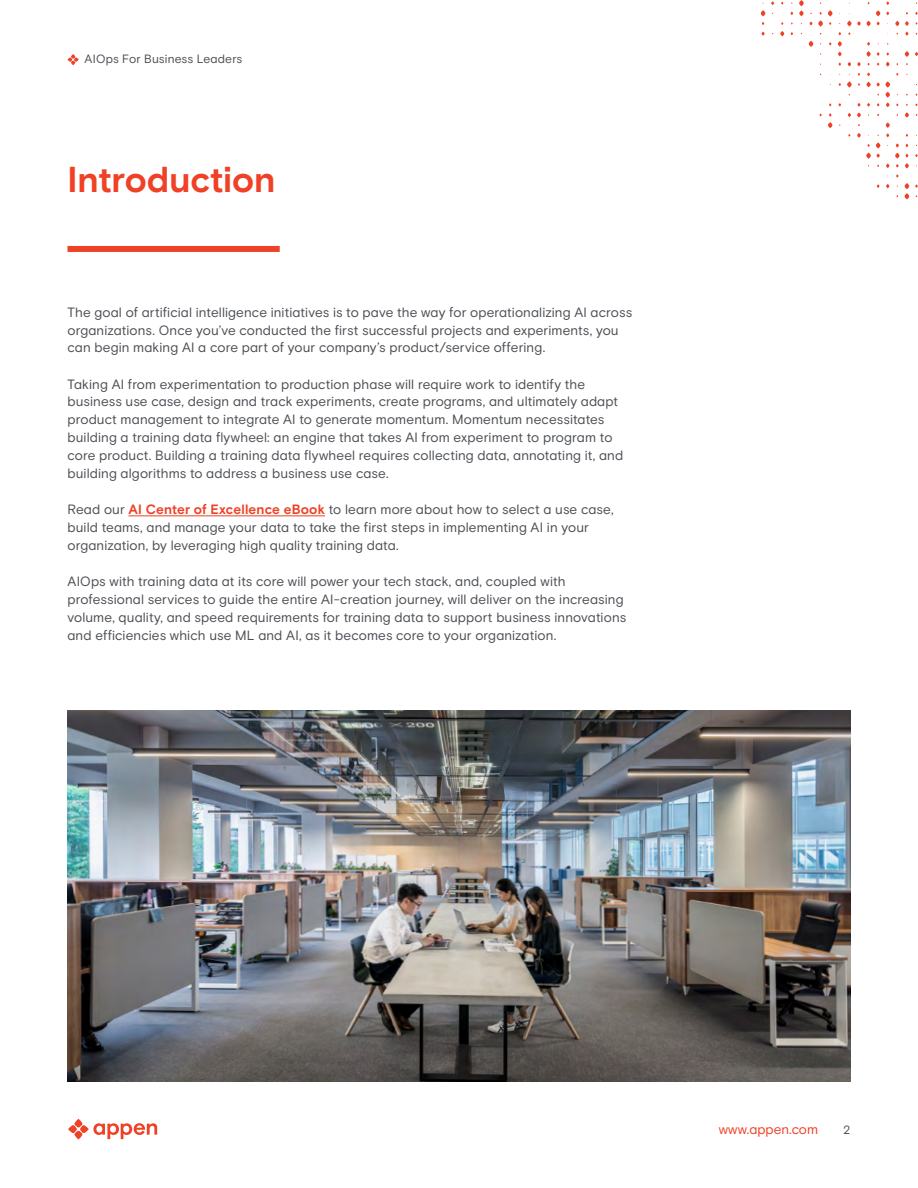
<style>
.page{position:relative;width:918px;height:1188px;background:#fff}
.page>*{position:absolute;margin:0;border:0;box-sizing:border-box;transform-origin:0 0}
.t1{font:700 36px "Appen Basis";letter-spacing:-.005em;color:#ef4126}
.t2{font:13.5px/18px "Appen Basis";letter-spacing:.005em;color:#4b4f54}
.t3{font:13.5px "Appen Basis";color:#ef4126}
.t4{font:12px "Appen Basis";letter-spacing:.015em;color:#4b4f54}
.s1{font-weight:700;color:#ef4126}
</style>
<div class="page">
<svg style="left:68px;top:54px;width:11px;height:11px"></svg>
<svg style="left:68px;top:1119px;width:89px;height:21px"></svg>
<hr style="left:128px;top:516px;width:197px;height:1px;background:#ef4126">
<svg style="left:799px;top:0;width:5px;height:16px"></svg>
<svg style="left:905px;top:21px;width:4px;height:5px"></svg>
<svg style="left:895px;top:21px;width:4px;height:5px"></svg>
<svg style="left:867px;top:10px;width:13px;height:16px"></svg>
<svg style="left:857px;top:21px;width:4px;height:5px"></svg>
<svg style="left:847px;top:21px;width:4px;height:5px"></svg>
<svg style="left:818px;top:10px;width:14px;height:17px"></svg>
<svg style="left:761px;top:10px;width:4px;height:15px"></svg>
<svg style="left:780px;top:31px;width:4px;height:5px"></svg>
<svg style="left:809px;top:41px;width:4px;height:6px"></svg>
<svg style="left:915px;top:52px;width:3px;height:4px"></svg>
<svg style="left:905px;top:51px;width:4px;height:6px"></svg>
<svg style="left:867px;top:42px;width:4px;height:15px"></svg>
<svg style="left:838px;top:41px;width:4px;height:15px"></svg>
<svg style="left:886px;top:62px;width:3px;height:5px"></svg>
<svg style="left:857px;top:62px;width:4px;height:4px"></svg>
<svg style="left:848px;top:62px;width:3px;height:4px"></svg>
<svg style="left:877px;top:82px;width:3px;height:5px"></svg>
<svg style="left:867px;top:82px;width:4px;height:5px"></svg>
<svg style="left:847px;top:81px;width:5px;height:7px"></svg>
<svg style="left:886px;top:81px;width:4px;height:26px"></svg>
<svg style="left:905px;top:112px;width:4px;height:6px"></svg>
<svg style="left:857px;top:103px;width:4px;height:15px"></svg>
<svg style="left:848px;top:113px;width:3px;height:4px"></svg>
<svg style="left:828px;top:113px;width:4px;height:15px"></svg>
<svg style="left:886px;top:122px;width:4px;height:15px"></svg>
<svg style="left:857px;top:133px;width:23px;height:26px"></svg>
<svg style="left:905px;top:154px;width:4px;height:14px"></svg>
<svg style="left:895px;top:143px;width:4px;height:25px"></svg>
<svg style="left:886px;top:164px;width:3px;height:4px"></svg>
<svg style="left:886px;top:184px;width:3px;height:4px"></svg>
<svg style="left:905px;top:183px;width:4px;height:16px"></svg>
<img style="left:68px;top:711px;width:782px;height:371px">
<div style="left:68px;top:246px;width:212px;height:6px;background:#ef4126"></div>
<p class="t4" style="left:85px;top:52px;width:159px">AIOps For Business Leaders</p>
<h1 class="t1" style="left:68px;top:158px;width:209px">Introduction</h1>
<p class="t2" style="left:68px;top:303px;width:566px">The goal of artificial intelligence initiatives is to pave the way for operationalizing AI across organizations. Once you’ve conducted the first successful projects and experiments, you can begin making AI a core part of your company’s product/service offering.</p>
<p class="t2" style="left:68px;top:375px;width:557px">Taking AI from experimentation to production phase will require work to identify the business use case, design and track experiments, create programs, and ultimately adapt product management to integrate AI to generate momentum. Momentum necessitates building a training data flywheel: an engine that takes AI from experiment to program to core product. Building a training data flywheel requires collecting data, annotating it, and building algorithms to address a business use case.</p>
<p class="t2" style="left:68px;top:501px;width:548px">Read our <span class="s1">AI Center of Excellence eBook</span> to learn more about how to select a use case, build teams, and manage your data to take the first steps in implementing AI in your organization, by leveraging high quality training data.</p>
<p class="t2" style="left:68px;top:573px;width:560px">AIOps with training data at its core will power your tech stack, and, coupled with professional services to guide the entire AI-creation journey, will deliver on the increasing volume, quality, and speed requirements for training data to support business innovations and efficiencies which use ML and AI, as it becomes core to your organization.</p>
<p class="t3" style="left:719px;top:1121px;width:101px">www.appen.com</p>
<p class="t4" style="left:844px;top:1123px;width:8px">2</p>
</div>
